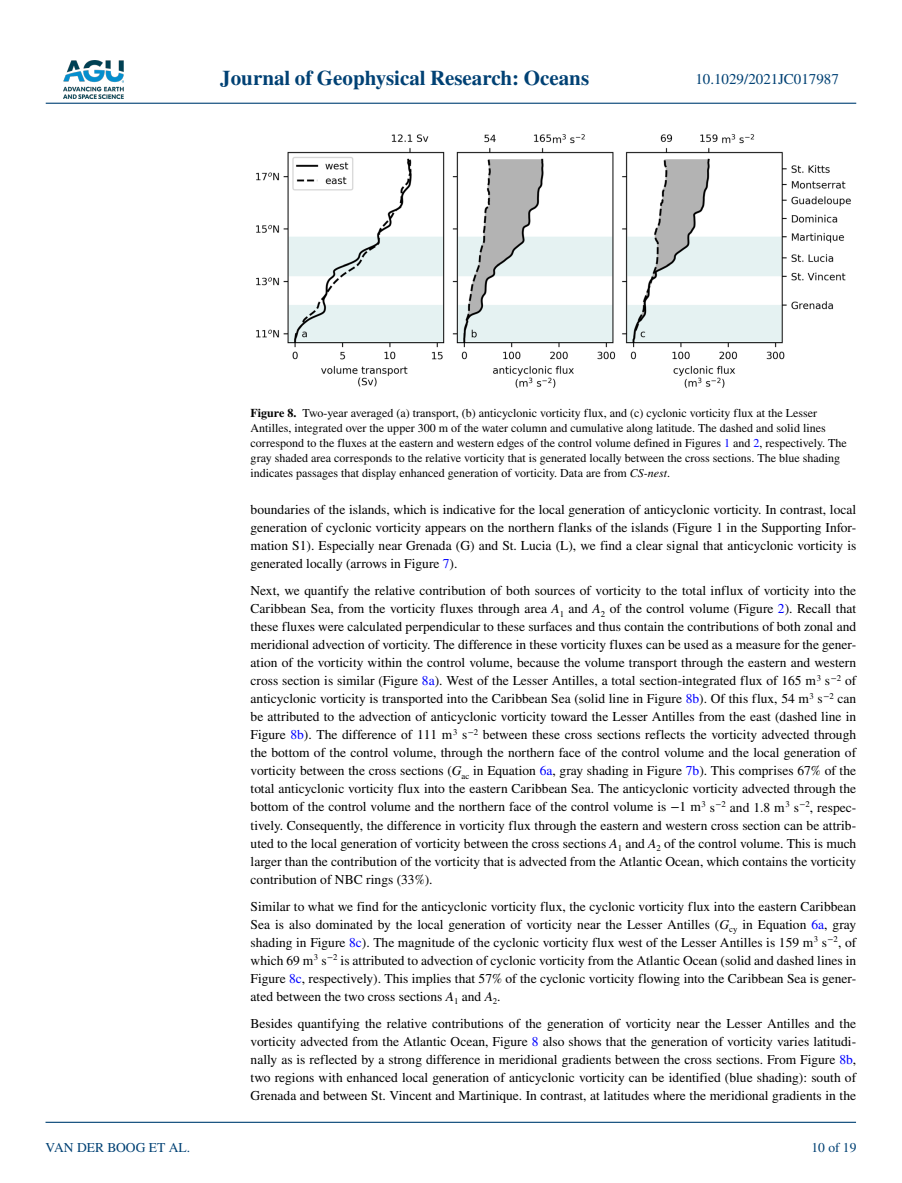
<style>
.page{position:relative;width:902px;height:1183px;background:#fff}
.page>*{position:absolute;margin:0;border:0;box-sizing:border-box;transform-origin:0 0}
.t1{font:700 21px "STIX";color:#004174}
.t2{font:15px "STIX";color:#004174}
.t3{font:13.5px/18px "STIX";color:#000;text-align:justify}
.t4{font:13.5px "STIX";color:#004174}
.t5{font:12px/15px "STIX";color:#000}
.s1{font-weight:700}
.s2{color:#00f}
.s3{font-style:italic}
</style>
<div class="page">
<img style="left:63px;top:60px;width:60px;height:39px">
<hr style="left:46px;top:103px;width:810px;height:1px;background:#004174">
<hr style="left:45px;top:1121px;width:810px;height:1px;background:#004174">
<img style="left:256px;top:134px;width:595px;height:254px">
<h1 class="t1" style="left:220px;top:66px;width:370px">Journal of Geophysical Research: Oceans</h1>
<p class="t2" style="left:695px;top:69px;width:145px">10.1029/2021JC017987</p>
<p class="t4" style="left:45px;top:1138px;width:146px">VAN DER BOOG ET AL.</p>
<p class="t5" style="left:250px;top:406px;width:597px"><span class="s1">Figure 8.</span> Two-year averaged (a) transport, (b) anticyclonic vorticity flux, and (c) cyclonic vorticity flux at the Lesser Antilles, integrated over the upper 300 m of the water column and cumulative along latitude. The dashed and solid lines correspond to the fluxes at the eastern and western edges of the control volume defined in Figures <span class="s2">1</span> and <span class="s2">2</span>, respectively. The gray shaded area corresponds to the relative vorticity that is generated locally between the cross sections. The blue shading indicates passages that display enhanced generation of vorticity. Data are from <span class="s3">CS-nest</span>.</p>
<p class="t3" style="left:250px;top:501px;width:607px">boundaries of the islands, which is indicative for the local generation of anticyclonic vorticity. In contrast, local generation of cyclonic vorticity appears on the northern flanks of the islands (Figure 1 in the Supporting Infor&shy;mation S1). Especially near Grenada (G) and St. Lucia (L), we find a clear signal that anticyclonic vorticity is generated locally (arrows in Figure <span class="s2">7</span>).</p>
<p class="t3" style="left:250px;top:582px;width:607px">Next, we quantify the relative contribution of both sources of vorticity to the total influx of vorticity into the Caribbean Sea, from the vorticity fluxes through area <span class="s3">A</span><sub>1</sub> and <span class="s3">A</span><sub>2</sub> of the control volume (Figure <span class="s2">2</span>). Recall that these fluxes were calculated perpendicular to these surfaces and thus contain the contributions of both zonal and meridional advection of vorticity. The difference in these vorticity fluxes can be used as a measure for the gener&shy;ation of the vorticity within the control volume, because the volume transport through the eastern and western cross section is similar (Figure <span class="s2">8a</span>). West of the Lesser Antilles, a total section-integrated flux of 165 m<sup>3</sup> s<sup>−2</sup> of anticyclonic vorticity is transported into the Caribbean Sea (solid line in Figure <span class="s2">8b</span>). Of this flux, 54 m<sup>3</sup> s<sup>−2</sup> can be attributed to the advection of anticyclonic vorticity toward the Lesser Antilles from the east (dashed line in Figure <span class="s2">8b</span>). The difference of 111 m<sup>3</sup> s<sup>−2</sup> between these cross sections reflects the vorticity advected through the bottom of the control volume, through the northern face of the control volume and the local generation of vorticity between the cross sections (<span class="s3">G</span><sub>ac</sub> in Equation <span class="s2">6a</span>, gray shading in Figure <span class="s2">7b</span>). This comprises 67% of the total anticyclonic vorticity flux into the eastern Caribbean Sea. The anticyclonic vorticity advected through the bottom of the control volume and the northern face of the control volume is −1 m<sup>3</sup> s<sup>−2</sup> and 1.8 m<sup>3</sup> s<sup>−2</sup>, respec&shy;tively. Consequently, the difference in vorticity flux through the eastern and western cross section can be attrib&shy;uted to the local generation of vorticity between the cross sections <span class="s3">A</span><sub>1</sub> and <span class="s3">A</span><sub>2</sub> of the control volume. This is much larger than the contribution of the vorticity that is advected from the Atlantic Ocean, which contains the vorticity contribution of NBC rings (33%).</p>
<p class="t3" style="left:250px;top:897px;width:607px">Similar to what we find for the anticyclonic vorticity flux, the cyclonic vorticity flux into the eastern Caribbean Sea is also dominated by the local generation of vorticity near the Lesser Antilles (<span class="s3">G</span><sub>cy</sub> in Equation <span class="s2">6a</span>, gray shading in Figure <span class="s2">8c</span>). The magnitude of the cyclonic vorticity flux west of the Lesser Antilles is 159 m<sup>3</sup> s<sup>−2</sup>, of which 69 m<sup>3</sup> s<sup>−2</sup> is attributed to advection of cyclonic vorticity from the Atlantic Ocean (solid and dashed lines in Figure <span class="s2">8c</span>, respectively). This implies that 57% of the cyclonic vorticity flowing into the Caribbean Sea is gener&shy;ated between the two cross sections <span class="s3">A</span><sub>1</sub> and <span class="s3">A</span><sub>2</sub>.</p>
<p class="t3" style="left:250px;top:1014px;width:607px">Besides quantifying the relative contributions of the generation of vorticity near the Lesser Antilles and the vorticity advected from the Atlantic Ocean, Figure <span class="s2">8</span> also shows that the generation of vorticity varies latitudi&shy;nally as is reflected by a strong difference in meridional gradients between the cross sections. From Figure <span class="s2">8b</span>, two regions with enhanced local generation of anticyclonic vorticity can be identified (blue shading): south of Grenada and between St. Vincent and Martinique. In contrast, at latitudes where the meridional gradients in the</p>
<p class="t4" style="left:811px;top:1138px;width:46px">10 of 19</p>
</div>
